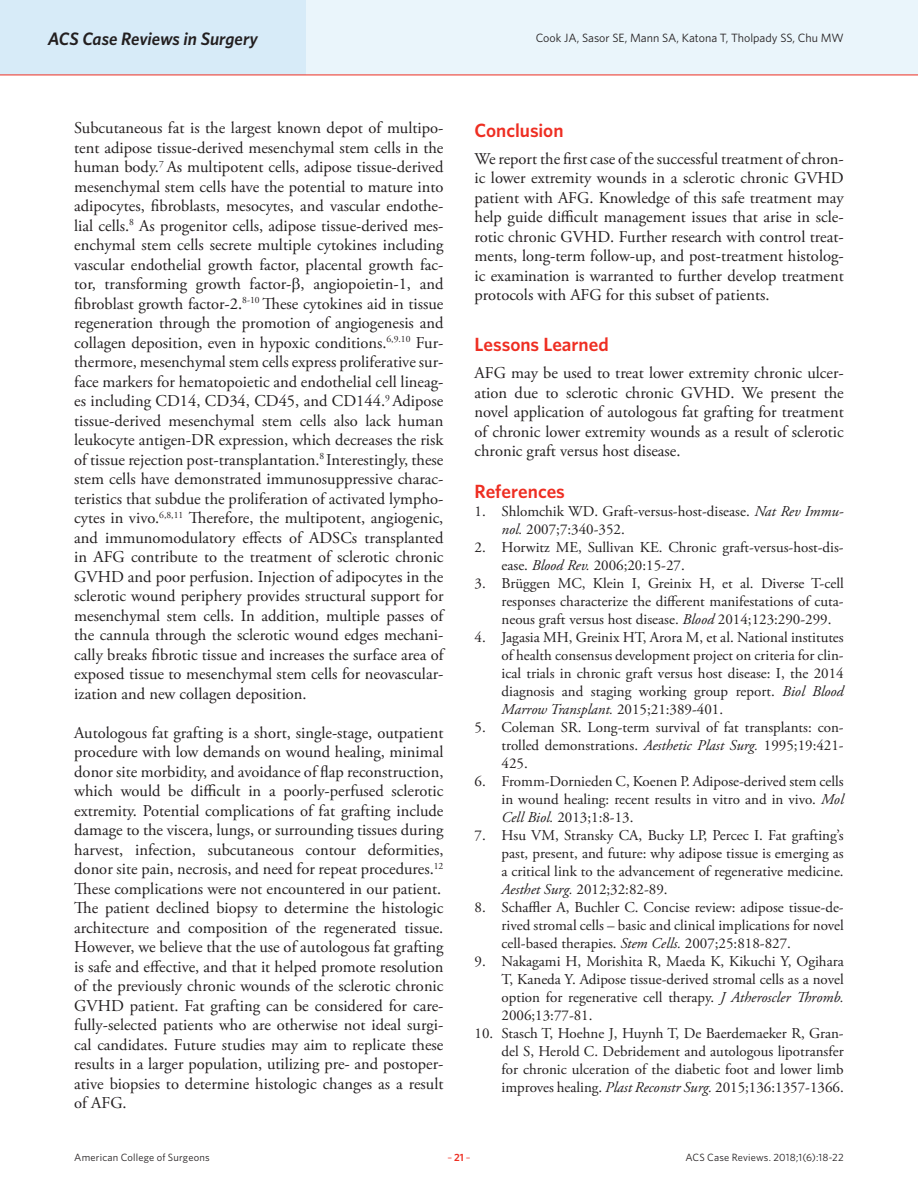
<style>
.page{position:relative;width:918px;height:1188px;background:#fff}
.page>*{position:absolute;margin:0;border:0;box-sizing:border-box;transform-origin:0 0}
.Article_Subhead{font:600 19.2px "Whitney";color:#ee2e22}
.Article_Body_no_inde{font:600 19.2px "Whitney";color:#ee2e22}
.t1{font:italic 600 18px "Whitney";letter-spacing:-.005em;color:#231f20}
.Article_Body_no_inde-2{font:16.5px/19.5px "Adobe Garamond Pro";color:#231f20;text-align:justify}
.t2{font:15px/18px "Adobe Garamond Pro";color:#231f20;text-align:justify}
.t3{font:12px "Whitney";color:#231f20}
.t4{font:10.5px "Whitney";letter-spacing:.02em;color:#231f20}
.t5{font:10.5px "Whitney";color:#ee2e22}
.s1{font-style:italic}
.s2{font-weight:600}
</style>
<div class="page">
<div style="left:0;top:0;width:918px;height:75px;background:#eaf5fb"></div>
<div style="left:0;top:0;width:306px;height:75px;background:#d7ebf8"></div>
<hr style="left:0;top:75px;width:918px;height:1px;background:#ee2e22">
<p class="t1" style="left:48px;top:26px;width:212px">ACS Case Reviews in Surgery</p>
<p class="t3" style="left:536px;top:30px;width:309px">Cook JA, Sasor SE, Mann SA, Katona T, Tholpady SS, Chu MW</p>
<p class="Article_Body_no_inde-2" style="left:74px;top:119px;width:371px">Subcutaneous fat is the largest known depot of multipo&shy;tent adipose tissue-derived mesenchymal stem cells in the human body.<sup>7</sup> As multipotent cells, adipose tissue-derived mesenchymal stem cells have the potential to mature into adipocytes, fibroblasts, mesocytes, and vascular endothe&shy;lial cells.<sup>8</sup> As progenitor cells, adipose tissue-derived mes&shy;enchymal stem cells secrete multiple cytokines including vascular endothelial growth factor, placental growth fac&shy;tor, transforming growth factor- , angiopoietin-1, and fibroblast growth factor-2.<sup>8-10</sup> These cytokines aid in tissue regeneration through the promotion of angiogenesis and collagen deposition, even in hypoxic conditions.<sup>6,9.10</sup> Fur&shy;thermore, mesenchymal stem cells express proliferative sur&shy;face markers for hematopoietic and endothelial cell lineag&shy;es including CD14, CD34, CD45, and CD144.<sup>9</sup> Adipose tissue-derived mesenchymal stem cells also lack human leukocyte antigen-DR expression, which decreases the risk of tissue rejection post-transplantation.<sup>8</sup> Interestingly, these stem cells have demonstrated immunosuppressive charac&shy;teristics that subdue the proliferation of activated lympho&shy;cytes in vivo.<sup>6,8,11</sup> Therefore, the multipotent, angiogenic, and immunomodulatory effects of ADSCs transplanted in AFG contribute to the treatment of sclerotic chronic GVHD and poor perfusion. Injection of adipocytes in the sclerotic wound periphery provides structural support for mesenchymal stem cells. In addition, multiple passes of the cannula through the sclerotic wound edges mechani&shy;cally breaks fibrotic tissue and increases the surface area of exposed tissue to mesenchymal stem cells for neovascular&shy;ization and new collagen deposition.</p>
<p class="Article_Body_no_inde-2" style="left:74px;top:724px;width:371px">Autologous fat grafting is a short, single-stage, outpatient procedure with low demands on wound healing, minimal donor site morbidity, and avoidance of flap reconstruction, which would be difficult in a poorly-perfused sclerotic extremity. Potential complications of fat grafting include damage to the viscera, lungs, or surrounding tissues during harvest, infection, subcutaneous contour deformities, donor site pain, necrosis, and need for repeat procedures.<sup>12<br></sup>These complications were not encountered in our patient.</p>
<p class="Article_Body_no_inde-2" style="left:74px;top:899px;width:371px">The patient declined biopsy to determine the histologic architecture and composition of the regenerated tissue.<br>However, we believe that the use of autologous fat grafting is safe and effective, and that it helped promote resolution of the previously chronic wounds of the sclerotic chronic GVHD patient. Fat grafting can be considered for care&shy;fully-selected patients who are otherwise not ideal surgi&shy;cal candidates. Future studies may aim to replicate these results in a larger population, utilizing pre- and postoper&shy;ative biopsies to determine histologic changes as a result of AFG.</p>
<p class="Article_Subhead" style="left:475px;top:117px;width:91px">Conclusion</p>
<p class="Article_Body_no_inde-2" style="left:475px;top:149px;width:371px">We report the first case of the successful treatment of chron&shy;ic lower extremity wounds in a sclerotic chronic GVHD patient with AFG. Knowledge of this safe treatment may help guide difficult management issues that arise in scle&shy;rotic chronic GVHD. Further research with control treat&shy;ments, long-term follow-up, and post-treatment histolog&shy;ic examination is warranted to further develop treatment protocols with AFG for this subset of patients.</p>
<p class="Article_Subhead" style="left:475px;top:332px;width:136px">Lessons Learned</p>
<p class="Article_Body_no_inde-2" style="left:475px;top:364px;width:371px">AFG may be used to treat lower extremity chronic ulcer&shy;ation due to sclerotic chronic GVHD. We present the novel application of autologous fat grafting for treatment of chronic lower extremity wounds as a result of sclerotic chronic graft versus host disease.</p>
<p class="Article_Body_no_inde" style="left:475px;top:479px;width:92px">References</p>
<p class="t2" style="left:502px;top:503px;width:344px;text-indent:-27px">1. Shlomchik WD. Graft-versus-host-disease. <span class="s1">Nat Rev Immu&shy;nol.</span> 2007;7:340-352.</p>
<p class="t2" style="left:502px;top:539px;width:344px;text-indent:-27px">2. Horwitz ME, Sullivan KE. Chronic graft-versus-host-dis&shy;ease. <span class="s1">Blood Rev.</span> 2006;20:15-27.</p>
<p class="t2" style="left:502px;top:575px;width:344px;text-indent:-27px">3. Brüggen MC, Klein I, Greinix H, et al. Diverse T-cell responses characterize the different manifestations of cuta&shy;neous graft versus host disease. <span class="s1">Blood</span> 2014;123:290-299.</p>
<p class="t2" style="left:502px;top:629px;width:344px;text-indent:-27px">4. Jagasia MH, Greinix HT, Arora M, et al. National institutes of health consensus development project on criteria for clin&shy;ical trials in chronic graft versus host disease: I, the 2014 diagnosis and staging working group report. <span class="s1">Biol Blood Marrow Transplant.</span> 2015;21:389-401.</p>
<p class="t2" style="left:502px;top:719px;width:344px;text-indent:-27px">5. Coleman SR. Long-term survival of fat transplants: con&shy;trolled demonstrations. <span class="s1">Aesthetic Plast Surg.</span> 1995;19:421- 425.</p>
<p class="t2" style="left:502px;top:773px;width:344px;text-indent:-27px">6. Fromm-Dornieden C, Koenen P. Adipose-derived stem cells in wound healing: recent results in vitro and in vivo. <span class="s1">Mol Cell Biol.</span> 2013;1:8-13.</p>
<p class="t2" style="left:502px;top:827px;width:344px;text-indent:-27px">7. Hsu VM, Stransky CA, Bucky LP, Percec I. Fat grafting’s past, present, and future: why adipose tissue is emerging as a critical link to the advancement of regenerative medicine.<br><span class="s1">Aesthet Surg.</span> 2012;32:82-89.</p>
<p class="t2" style="left:502px;top:899px;width:344px;text-indent:-27px">8. Schaffler A, Buchler C. Concise review: adipose tissue-de&shy;rived stromal cells – basic and clinical implications for novel cell-based therapies. <span class="s1">Stem Cells.</span> 2007;25:818-827.</p>
<p class="t2" style="left:502px;top:953px;width:344px;text-indent:-27px">9. Nakagami H, Morishita R, Maeda K, Kikuchi Y, Ogihara T, Kaneda Y. Adipose tissue-derived stromal cells as a novel option for regenerative cell therapy. <span class="s1">J Atheroscler Thromb.<br></span>2006;13:77-81.</p>
<p class="t2" style="left:502px;top:1025px;width:344px;text-indent:-27px">10. Stasch T, Hoehne J, Huynh T, De Baerdemaeker R, Gran&shy;del S, Herold C. Debridement and autologous lipotransfer for chronic ulceration of the diabetic foot and lower limb improves healing. <span class="s1">Plast Reconstr Surg.</span> 2015;136:1357-1366.</p>
<p class="t4" style="left:74px;top:1150px;width:137px">American College of Surgeons</p>
<p class="t5" style="left:447px;top:1150px;width:25px">–<span class="s2">21</span>–</p>
<p class="t4" style="left:685px;top:1150px;width:160px">ACS Case Reviews. 2018;1(6):18-22</p>
</div>
